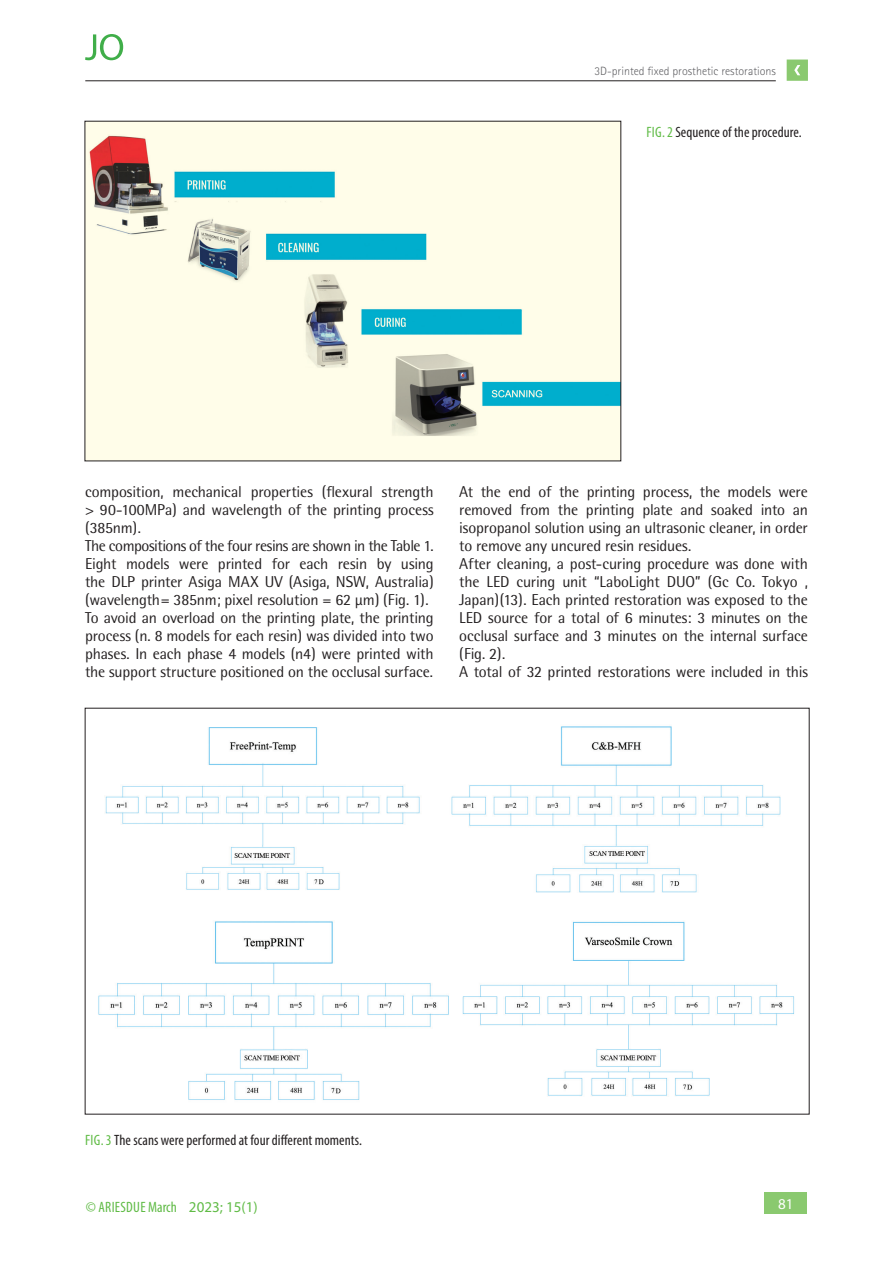
<style>
.page{position:relative;width:893px;height:1263px;background:#fff}
.page>*{position:absolute;margin:0;border:0;box-sizing:border-box;transform-origin:0 0}
.t1{font:15.75px/18px "Rotis Semi Sans";letter-spacing:-.01em;color:#231f20}
.t2{font:condensed 15px "Myriad Pro";letter-spacing:.005em;color:#231f20}
.t3{font:condensed 15px "Myriad Pro";letter-spacing:.02em;color:#60bb46}
.t4{font:15px "Myriad Pro";color:#fff}
.t5{font:300 12px "Rotis Sans Serif";color:#636366}
.s1{color:#60bb46}
.s2{font-stretch:normal}
</style>
<div class="page">
<div style="left:765px;top:1193px;width:42px;height:21px;background:#8ac96f"></div>
<svg style="left:787px;top:60px;width:21px;height:21px"></svg>
<hr style="left:85px;top:81px;width:691px;height:1px;background:#231f20">
<svg style="left:85px;top:34px;width:38px;height:26px"></svg>
<div style="left:85px;top:121px;width:536px;height:340px;background:#fffde9"></div>
<img style="left:89px;top:135px;width:530px;height:301px">
<img style="left:98px;top:726px;width:696px;height:374px">
<p class="t5" style="left:594px;top:64px;width:183px">3D-printed fixed prosthetic restorations</p>
<p class="t2" style="left:646px;top:123px;width:157px"><span class="s1">FIG. 2</span> Sequence of the procedure.</p>
<p class="t1" style="left:85px;top:483px;width:350px">composition, mechanical properties (flexural strength &gt; 90-100MPa) and wavelength of the printing process (385nm).<br>The compositions of the four resins are shown in the Table 1.<br>Eight models were printed for each resin by using the DLP printer Asiga MAX UV (Asiga, NSW, Australia) (wavelength= 385nm; pixel resolution = 62 µm) (Fig. 1).<br>To avoid an overload on the printing plate, the printing process (n. 8 models for each resin) was divided into two phases. In each phase 4 models (n4) were printed with the support structure positioned on the occlusal surface.</p>
<p class="t1" style="left:459px;top:483px;width:350px">At the end of the printing process, the models were removed from the printing plate and soaked into an isopropanol solution using an ultrasonic cleaner, in order to remove any uncured resin residues.<br>After cleaning, a post-curing procedure was done with the LED curing unit “LaboLight DUO” (Gc Co. Tokyo , Japan)(13). Each printed restoration was exposed to the LED source for a total of 6 minutes: 3 minutes on the occlusal surface and 3 minutes on the internal surface (Fig. 2).<br>A total of 32 printed restorations were included in this</p>
<p class="t2" style="left:85px;top:1131px;width:278px"><span class="s1">FIG. 3</span> The scans were performed at four different moments.</p>
<p class="t3" style="left:86px;top:1197px;width:173px">© ARIESDUE March <span class="s2">2023; 15(1)</span></p>
<p class="t4" style="left:778px;top:1195px;width:17px">81</p>
</div>
